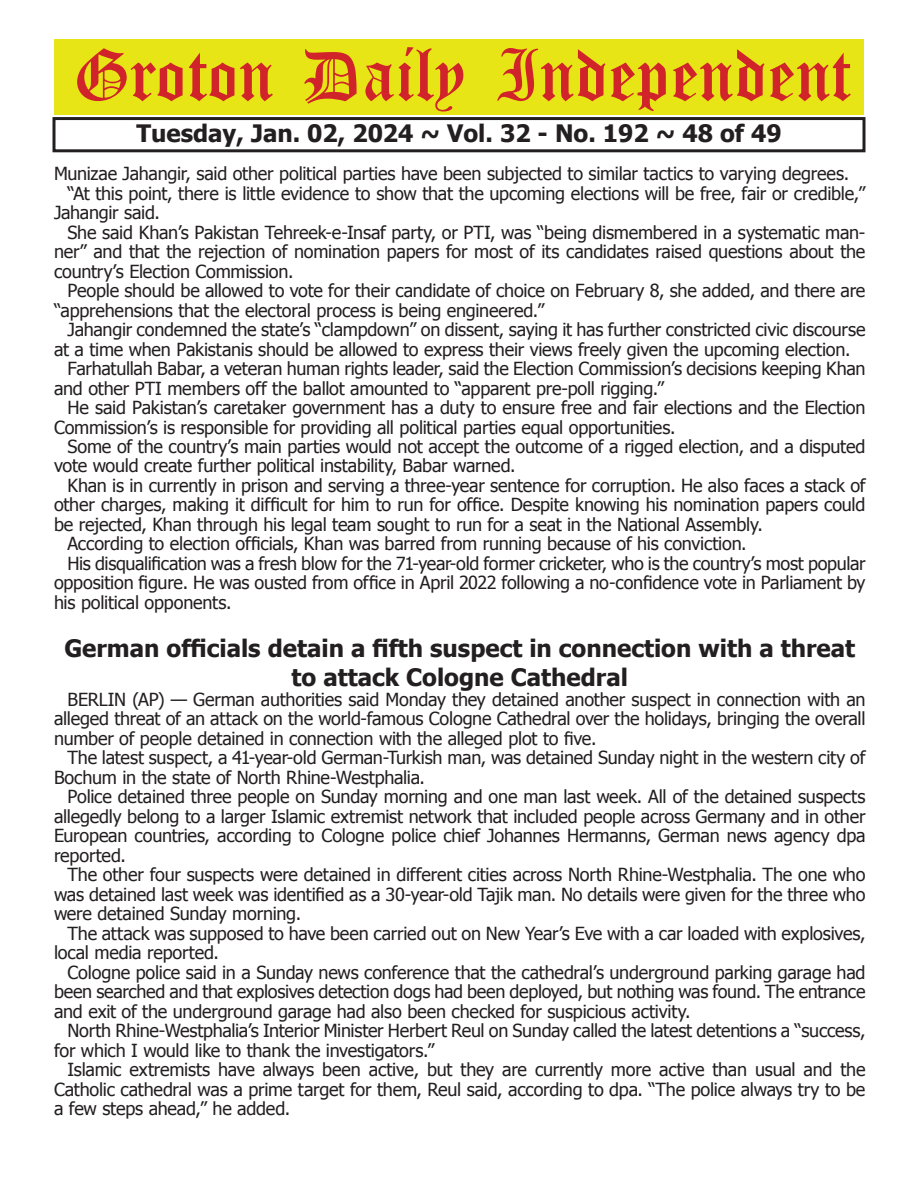
<style>
.page{position:relative;width:918px;height:1188px;background:#fff}
.page>*{position:absolute;margin:0;border:0;box-sizing:border-box;transform-origin:0 0}
.t1{font:54px "Old English Five";color:#d1232a}
.t2{font:700 24px/28.8px "Tahoma";color:#231f20;text-align:center}
.t3{font:18px/19.5px "Tahoma";letter-spacing:-.01em;color:#231f20;text-align:justify}
</style>
<div class="page">
<div style="left:52px;top:117px;width:814px;height:35px;border:3px solid #231f20"></div>
<div style="left:54px;top:40px;width:810px;height:75px;background:#e7e515"></div>
<h1 class="t1" style="left:73px;top:50px;width:779px">Groton Daily Independent</h1>
<h2 class="t2" style="left:137px;top:117px;width:647px">Tuesday, Jan. 02, 2024 ~ Vol. 32 - No. 192 ~ 48 of 49</h2>
<p class="t3" style="left:54px;top:163px;width:797px">Munizae Jahangir, said other political parties have been subjected to similar tactics to varying degrees.</p>
<p class="t3" style="left:68px;top:182px;width:799px">“At this point, there is little evidence to show that the upcoming elections will be free, fair or credible,”</p>
<p class="t3" style="left:54px;top:202px;width:108px">Jahangir said.</p>
<p class="t3" style="left:68px;top:221px;width:799px">She said Khan’s Pakistan Tehreek-e-Insaf party, or PTI, was “being dismembered in a systematic man-</p>
<p class="t3" style="left:54px;top:241px;width:813px">ner” and that the rejection of nomination papers for most of its candidates raised questions about the</p>
<p class="t3" style="left:54px;top:260px;width:241px">country’s Election Commission.</p>
<p class="t3" style="left:68px;top:280px;width:799px">People should be allowed to vote for their candidate of choice on February 8, she added, and there are</p>
<p class="t3" style="left:54px;top:299px;width:492px">“apprehensions that the electoral process is being engineered.”</p>
<p class="t3" style="left:68px;top:319px;width:799px">Jahangir condemned the state’s “clampdown” on dissent, saying it has further constricted civic discourse</p>
<p class="t3" style="left:54px;top:338px;width:798px">at a time when Pakistanis should be allowed to express their views freely given the upcoming election.</p>
<p class="t3" style="left:68px;top:358px;width:800px">Farhatullah Babar, a veteran human rights leader, said the Election Commission’s decisions keeping Khan</p>
<p class="t3" style="left:54px;top:377px;width:612px">and other PTI members off the ballot amounted to “apparent pre-poll rigging.”</p>
<p class="t3" style="left:68px;top:397px;width:799px">He said Pakistan’s caretaker government has a duty to ensure free and fair elections and the Election</p>
<p class="t3" style="left:54px;top:416px;width:623px">Commission’s is responsible for providing all political parties equal opportunities.</p>
<p class="t3" style="left:68px;top:436px;width:799px">Some of the country’s main parties would not accept the outcome of a rigged election, and a disputed</p>
<p class="t3" style="left:54px;top:455px;width:463px">vote would create further political instability, Babar warned.</p>
<p class="t3" style="left:68px;top:475px;width:800px">Khan is in currently in prison and serving a three-year sentence for corruption. He also faces a stack of</p>
<p class="t3" style="left:54px;top:494px;width:813px">other charges, making it difficult for him to run for office. Despite knowing his nomination papers could</p>
<p class="t3" style="left:54px;top:514px;width:710px">be rejected, Khan through his legal team sought to run for a seat in the National Assembly.</p>
<p class="t3" style="left:68px;top:533px;width:681px">According to election officials, Khan was barred from running because of his conviction.</p>
<p class="t3" style="left:68px;top:553px;width:800px">His disqualification was a fresh blow for the 71-year-old former cricketer, who is the country’s most popular</p>
<p class="t3" style="left:54px;top:572px;width:813px">opposition figure. He was ousted from office in April 2022 following a no-confidence vote in Parliament by</p>
<p class="t3" style="left:54px;top:592px;width:179px">his political opponents.</p>
<h2 class="t2" style="left:64px;top:633px;width:792px">German officials detain a fifth suspect in connection with a threat to attack Cologne Cathedral</h2>
<p class="t3" style="left:54px;top:689px;width:813px;text-indent:14px">BERLIN (AP) — German authorities said Monday they detained another suspect in connection with an alleged threat of an attack on the world-famous Cologne Cathedral over the holidays, bringing the overall number of people detained in connection with the alleged plot to five.</p>
<p class="t3" style="left:54px;top:747px;width:813px;text-indent:14px">The latest suspect, a 41-year-old German-Turkish man, was detained Sunday night in the western city of<br>Bochum in the state of North Rhine-Westphalia.</p>
<p class="t3" style="left:54px;top:786px;width:813px;text-indent:14px">Police detained three people on Sunday morning and one man last week. All of the detained suspects allegedly belong to a larger Islamic extremist network that included people across Germany and in other European countries, according to Cologne police chief Johannes Hermanns, German news agency dpa reported.</p>
<p class="t3" style="left:54px;top:864px;width:813px;text-indent:14px">The other four suspects were detained in different cities across North Rhine-Westphalia. The one who was detained last week was identified as a 30-year-old Tajik man. No details were given for the three who were detained Sunday morning.</p>
<p class="t3" style="left:54px;top:922px;width:813px;text-indent:14px">The attack was supposed to have been carried out on New Year’s Eve with a car loaded with explosives, local media reported.</p>
<p class="t3" style="left:54px;top:961px;width:813px;text-indent:14px">Cologne police said in a Sunday news conference that the cathedral’s underground parking garage had been searched and that explosives detection dogs had been deployed, but nothing was found. The entrance and exit of the underground garage had also been checked for suspicious activity.</p>
<p class="t3" style="left:54px;top:1020px;width:813px;text-indent:14px">North Rhine-Westphalia’s Interior Minister Herbert Reul on Sunday called the latest detentions a “success, for which I would like to thank the investigators.”</p>
<p class="t3" style="left:54px;top:1059px;width:813px;text-indent:14px">Islamic extremists have always been active, but they are currently more active than usual and the Catholic cathedral was a prime target for them, Reul said, according to dpa. “The police always try to be a few steps ahead,” he added.</p>
</div>
